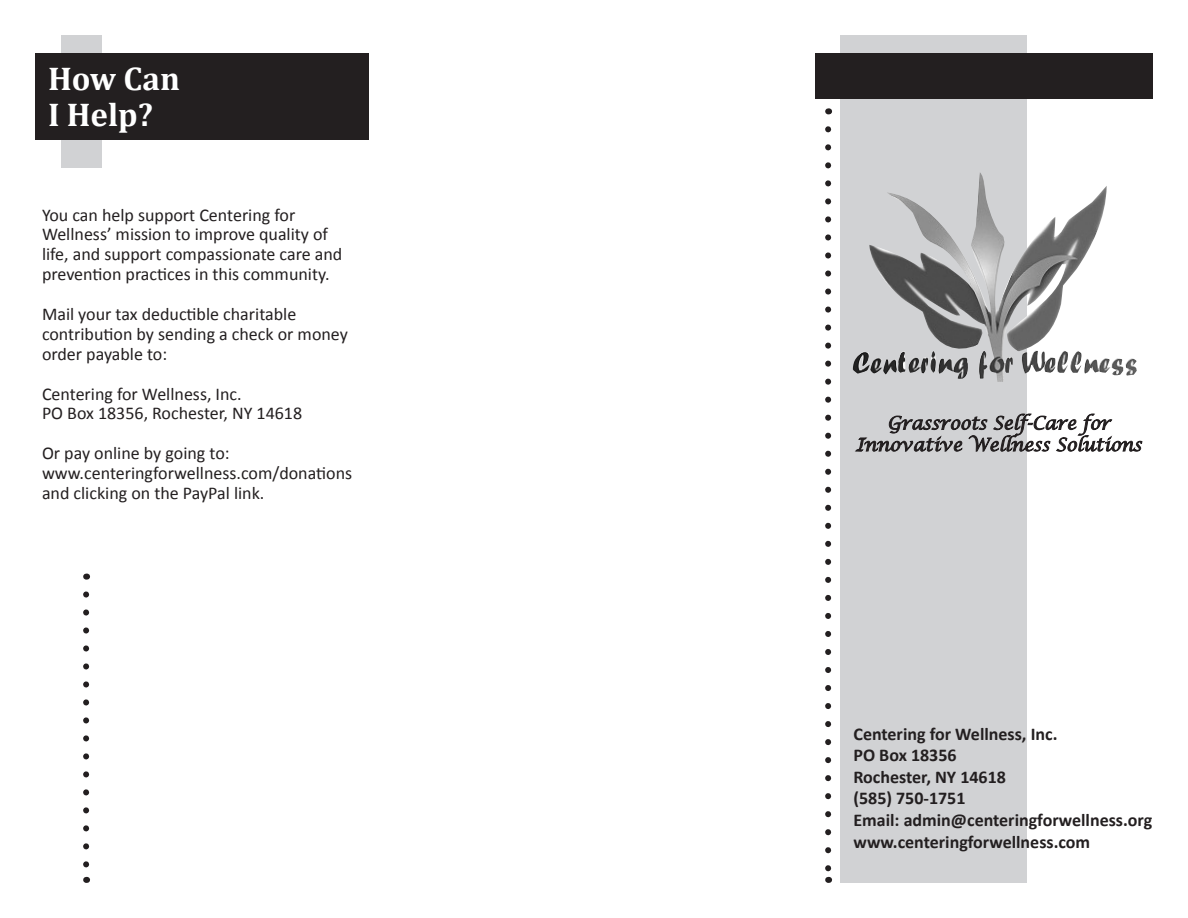
<style>
.page{position:relative;width:1188px;height:918px;background:#fff}
.page>*{position:absolute;margin:0;border:0;box-sizing:border-box;transform-origin:0 0}
.Heading_2{font:700 33px/36.3px "Cambria";color:#fff}
.t1{font:18px/19.8px "Calibri";color:#231f20}
.t2{font:700 18px/21.6px "Calibri";color:#231f20}
</style>
<div class="page">
<div style="left:61px;top:35px;width:40px;height:133px;background:#d1d2d4"></div>
<div style="left:841px;top:35px;width:186px;height:848px;background:#d1d2d4"></div>
<div style="left:815px;top:53px;width:338px;height:45px;background:#231f20"></div>
<svg style="left:825px;top:129px;width:6px;height:742px"></svg>
<img style="left:869px;top:172px;width:238px;height:210px">
<svg style="left:83px;top:594px;width:6px;height:274px"></svg>
<div style="left:35px;top:53px;width:334px;height:87px;background:#231f20"></div>
<svg style="left:856px;top:414px;width:286px;height:37px"></svg>
<p class="Heading_2" style="left:48px;top:60px;width:133px">How Can<br>I Help?</p>
<p class="t1" style="left:42px;top:205px;width:302px">You can help support Centering for Wellness’ mission to improve quality of life, and support compassionate care and prevention practices in this community.</p>
<p class="t1" style="left:42px;top:304px;width:307px">Mail your tax deductible charitable contribution by sending a check or money order payable to:</p>
<p class="t1" style="left:42px;top:384px;width:262px">Centering for Wellness, Inc.<br>PO Box 18356, Rochester, NY 14618</p>
<p class="t1" style="left:42px;top:444px;width:312px">Or pay online by going to: www.centeringforwellness.com/donations and clicking on the PayPal link.</p>
<p class="t2" style="left:854px;top:723px;width:205px">Centering for Wellness, Inc.<br>PO Box 18356</p>
<p class="t2" style="left:854px;top:766px;width:154px">Rochester, NY 14618</p>
<p class="t2" style="left:854px;top:788px;width:114px">(585) 750-1751</p>
<p class="t2" style="left:854px;top:809px;width:300px">Email: admin@centeringforwellness.org</p>
<p class="t2" style="left:854px;top:831px;width:238px">www.centeringforwellness.com</p>
</div>
